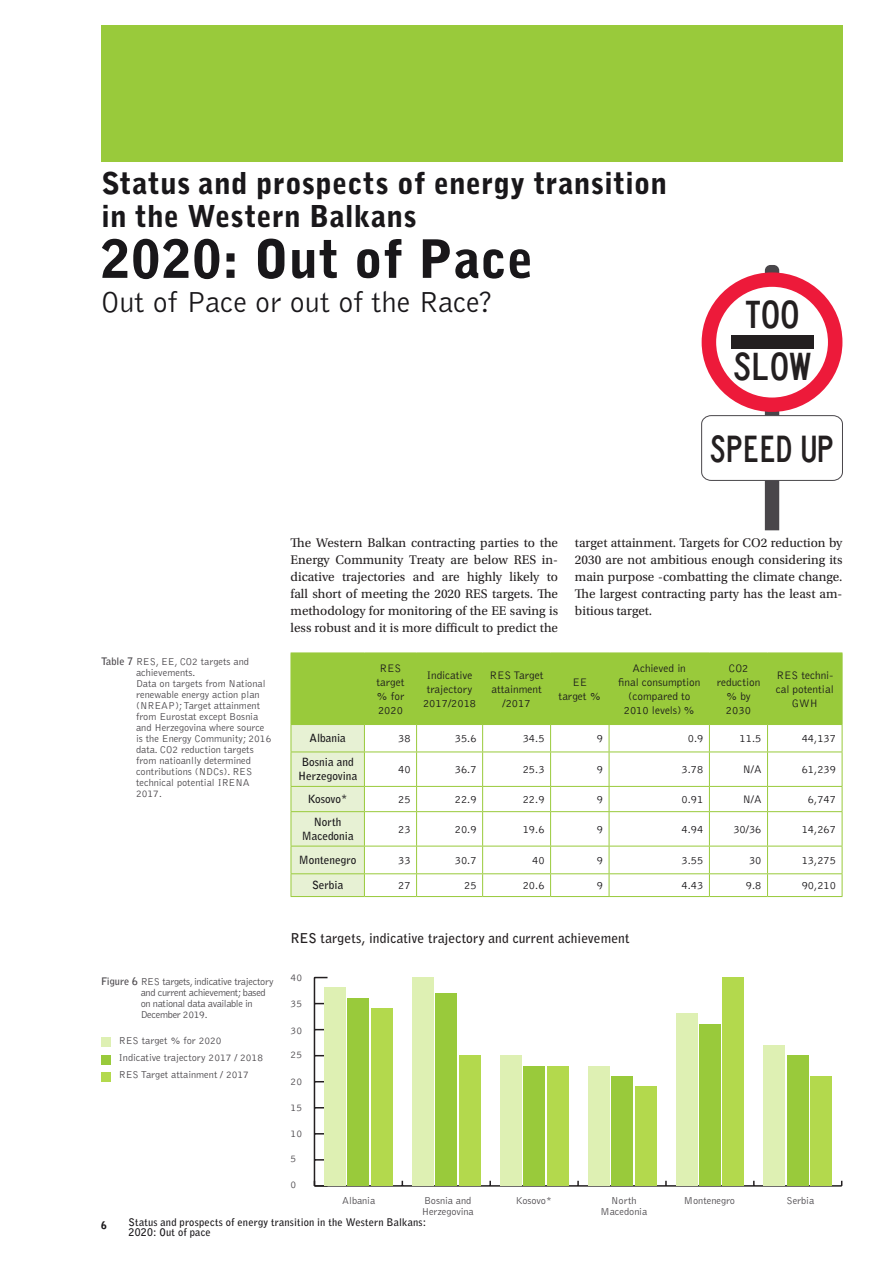
<style>
.page{position:relative;width:893px;height:1263px;background:#fff}
.page>*{position:absolute;margin:0;border:0;box-sizing:border-box;transform-origin:0 0}
.Headline_35{font:900 52.5px "Bell Gothic Std";letter-spacing:.02em;color:#19171a}
.t1{font:40.5px/52.2px "Highway Gothic Narrow";color:#231f20}
.t2{font:39.15px "Highway Gothic Narrow";color:#231f20;scale:.92 1}
.Headline_20{font:900 30px "Bell Gothic Std";letter-spacing:.01em;color:#19171a}
.Subheading_15{font:300 30px "Bell Gothic Std";color:#19171a}
.Rubric_1{font:700 13.5px "Bell Gothic Std";letter-spacing:.005em;color:#231f20}
.Body{font:13.2px/16.8px "Utopia Std";color:#231f20;text-align:justify}
.Table{font:300 11.25px/14px "Bell Gothic Std";color:#19171a;text-align:center}
.Table-2{font:700 11.25px/14px "Bell Gothic Std";color:#19171a;text-align:center}
.Subheading_30{font:700 10.5px/10.5px "Bell Gothic Std";letter-spacing:.02em;color:#19171a}
.t3{font:300 10.35px/10.9px "Bell Gothic Std";color:#49464a}
.t4{font:300 10.35px/10.9px "Bell Gothic Std";letter-spacing:-.03em;color:#49464a}
.t5{font:900 10.35px "Bell Gothic Std";color:#19171a}
.s1{font-weight:700}
</style>
<div class="page">
<hr style="left:314px;top:1185px;width:528px;height:1px;background:#231f20">
<hr style="left:314px;top:977px;width:1px;height:209px;background:#231f20">
<svg style="left:315px;top:977px;width:12px;height:1px"></svg>
<div style="left:371px;top:1009px;width:21px;height:177px;background:#b3d94d"></div>
<div style="left:459px;top:1056px;width:21px;height:130px;background:#b3d94d"></div>
<div style="left:547px;top:1066px;width:21px;height:120px;background:#b3d94d"></div>
<div style="left:635px;top:1087px;width:21px;height:99px;background:#b3d94d"></div>
<div style="left:723px;top:977px;width:21px;height:209px;background:#b3d94d"></div>
<div style="left:811px;top:1076px;width:21px;height:110px;background:#b3d94d"></div>
<div style="left:348px;top:998px;width:21px;height:188px;background:#99ca3b"></div>
<div style="left:436px;top:993px;width:21px;height:193px;background:#99ca3b"></div>
<div style="left:524px;top:1066px;width:21px;height:120px;background:#99ca3b"></div>
<div style="left:611px;top:1076px;width:22px;height:110px;background:#99ca3b"></div>
<div style="left:699px;top:1024px;width:21px;height:162px;background:#99ca3b"></div>
<div style="left:787px;top:1056px;width:21px;height:130px;background:#99ca3b"></div>
<div style="left:324px;top:988px;width:21px;height:198px;background:#def0b3"></div>
<div style="left:412px;top:977px;width:21px;height:209px;background:#def0b3"></div>
<div style="left:500px;top:1056px;width:21px;height:130px;background:#def0b3"></div>
<div style="left:588px;top:1066px;width:21px;height:120px;background:#def0b3"></div>
<div style="left:676px;top:1014px;width:21px;height:172px;background:#def0b3"></div>
<div style="left:764px;top:1045px;width:21px;height:141px;background:#def0b3"></div>
<div style="left:101px;top:1037px;width:9px;height:9px;background:#def0b3"></div>
<div style="left:101px;top:1055px;width:9px;height:9px;background:#99ca3b"></div>
<div style="left:101px;top:1073px;width:9px;height:9px;background:#b3d94d"></div>
<hr style="left:291px;top:652px;width:73px;height:1px;background:#99ca3b">
<hr style="left:364px;top:652px;width:53px;height:1px;background:#99ca3b">
<hr style="left:417px;top:652px;width:66px;height:1px;background:#99ca3b">
<hr style="left:483px;top:652px;width:68px;height:1px;background:#99ca3b">
<hr style="left:551px;top:652px;width:58px;height:1px;background:#99ca3b">
<hr style="left:609px;top:652px;width:100px;height:1px;background:#99ca3b">
<hr style="left:709px;top:652px;width:58px;height:1px;background:#99ca3b">
<hr style="left:767px;top:652px;width:75px;height:1px;background:#99ca3b">
<svg style="left:291px;top:653px;width:552px;height:243px"></svg>
<hr style="left:291px;top:896px;width:73px;height:1px;background:#99ca3b">
<hr style="left:364px;top:896px;width:53px;height:1px;background:#99ca3b">
<hr style="left:417px;top:896px;width:66px;height:1px;background:#99ca3b">
<hr style="left:483px;top:896px;width:68px;height:1px;background:#99ca3b">
<hr style="left:551px;top:896px;width:58px;height:1px;background:#99ca3b">
<hr style="left:609px;top:896px;width:100px;height:1px;background:#99ca3b">
<hr style="left:709px;top:896px;width:58px;height:1px;background:#99ca3b">
<hr style="left:767px;top:896px;width:75px;height:1px;background:#99ca3b">
<div style="left:101px;top:25px;width:741px;height:136px;background:#99ca3b"></div>
<svg style="left:701px;top:265px;width:142px;height:265px"></svg>
<p class="Headline_20" style="left:102px;top:165px;width:567px">Status and prospects of energy transition</p>
<p class="Headline_20" style="left:102px;top:199px;width:317px">in the Western Balkans</p>
<p class="Headline_35" style="left:101px;top:228px;width:434px">2020: Out of Pace</p>
<p class="Subheading_15" style="left:101px;top:286px;width:394px">Out of Pace or out of the Race?</p>
<h2 class="t1" style="left:733px;top:289px;width:80px">TOO<br>SLOW</h2>
<h3 class="t2" style="left:710px;top:428px;width:137px">SPEED UP</h3>
<p class="t3" style="left:136px;top:656px;width:137px;text-indent:-35px"><span class="s1">Table 7</span> RES, EE, CO2 targets and achievements.<br>Data on targets from National renewable energy action plan (NREAP); Target attainment from Eurostat except Bosnia and Herzegovina where source is the Energy Community; 2016 data. CO2 reduction targets from natioanlly determined contributions (NDCs). RES technical potential IRENA<br>2017.</p>
<p class="t4" style="left:141px;top:976px;width:134px;text-indent:-40px"><span class="s1">Figure 6</span> RES targets, indicative trajectory and current achievement; based on national data available in<br>December 2019.</p>
<p class="t3" style="left:119px;top:1035px;width:104px">RES target % for 2020</p>
<p class="t3" style="left:119px;top:1052px;width:146px">Indicative trajectory 2017 / 2018</p>
<p class="t3" style="left:119px;top:1069px;width:132px">RES Target attainment / 2017</p>
<p class="Body" style="left:291px;top:535px;width:269px">The Western Balkan contracting parties to the Energy Community Treaty are below RES in&shy;dicative trajectories and are highly likely to fall short of meeting the 2020 RES targets. The methodology for monitoring of the EE saving is less robust and it is more difficult to predict the</p>
<p class="Body" style="left:575px;top:535px;width:269px">target attainment. Targets for CO2 reduction by 2030 are not ambitious enough considering its main purpose -combatting the climate change.<br>The largest contracting party has the least am&shy;bitious target.</p>
<p class="Table" style="left:376px;top:661px;width:30px;text-align:left">RES target % for<br>2020</p>
<p class="Table" style="left:423px;top:668px;width:55px">Indicative trajectory<br>2017/2018</p>
<p class="Table" style="left:490px;top:668px;width:55px">RES Target attainment /2017</p>
<p class="Table" style="left:559px;top:675px;width:44px">EE target %</p>
<p class="Table" style="left:618px;top:661px;width:84px">Achieved in<br>final consumption (compared to<br>2010 levels) %</p>
<p class="Table" style="left:717px;top:661px;width:45px">CO2 reduction % by<br>2030</p>
<p class="Table" style="left:776px;top:668px;width:60px">RES techni&shy;cal potential<br>GWH</p>
<p class="Table-2" style="left:310px;top:731px;width:38px">Albania</p>
<p class="Table" style="left:398px;top:732px;width:14px">38</p>
<p class="Table" style="left:455px;top:732px;width:23px">35.6</p>
<p class="Table" style="left:523px;top:732px;width:23px">34.5</p>
<p class="Table" style="left:597px;top:732px;width:8px">9</p>
<p class="Table" style="left:688px;top:732px;width:17px">0.9</p>
<p class="Table" style="left:740px;top:732px;width:23px">11.5</p>
<p class="Table" style="left:802px;top:732px;width:36px">44,137</p>
<p class="Table-2" style="left:302px;top:755px;width:53px">Bosnia and</p>
<p class="Table-2" style="left:298px;top:769px;width:61px">Herzegovina</p>
<p class="Table" style="left:398px;top:763px;width:14px">40</p>
<p class="Table" style="left:455px;top:763px;width:23px">36.7</p>
<p class="Table" style="left:523px;top:763px;width:23px">25.3</p>
<p class="Table" style="left:597px;top:763px;width:8px">9</p>
<p class="Table" style="left:681px;top:763px;width:23px">3.78</p>
<p class="Table" style="left:743px;top:763px;width:20px">N/A</p>
<p class="Table" style="left:802px;top:763px;width:36px">61,239</p>
<p class="Table-2" style="left:308px;top:792px;width:41px">Kosovo*</p>
<p class="Table" style="left:398px;top:793px;width:14px">25</p>
<p class="Table" style="left:455px;top:793px;width:23px">22.9</p>
<p class="Table" style="left:523px;top:793px;width:23px">22.9</p>
<p class="Table" style="left:597px;top:793px;width:8px">9</p>
<p class="Table" style="left:681px;top:793px;width:23px">0.91</p>
<p class="Table" style="left:743px;top:793px;width:20px">N/A</p>
<p class="Table" style="left:808px;top:793px;width:30px">6,747</p>
<p class="Table-2" style="left:302px;top:815px;width:53px">North<br>Macedonia</p>
<p class="Table" style="left:398px;top:823px;width:14px">23</p>
<p class="Table" style="left:455px;top:823px;width:23px">20.9</p>
<p class="Table" style="left:523px;top:823px;width:23px">19.6</p>
<p class="Table" style="left:597px;top:823px;width:8px">9</p>
<p class="Table" style="left:681px;top:823px;width:23px">4.94</p>
<p class="Table" style="left:733px;top:823px;width:30px">30/36</p>
<p class="Table" style="left:802px;top:823px;width:36px">14,267</p>
<p class="Table-2" style="left:299px;top:853px;width:59px">Montenegro</p>
<p class="Table" style="left:398px;top:854px;width:14px">33</p>
<p class="Table" style="left:455px;top:854px;width:23px">30.7</p>
<p class="Table" style="left:532px;top:854px;width:14px">40</p>
<p class="Table" style="left:597px;top:854px;width:8px">9</p>
<p class="Table" style="left:681px;top:854px;width:23px">3.55</p>
<p class="Table" style="left:749px;top:854px;width:14px">30</p>
<p class="Table" style="left:802px;top:854px;width:36px">13,275</p>
<p class="Table-2" style="left:312px;top:878px;width:33px">Serbia</p>
<p class="Table" style="left:398px;top:879px;width:14px">27</p>
<p class="Table" style="left:464px;top:879px;width:14px">25</p>
<p class="Table" style="left:523px;top:879px;width:23px">20.6</p>
<p class="Table" style="left:597px;top:879px;width:8px">9</p>
<p class="Table" style="left:681px;top:879px;width:23px">4.43</p>
<p class="Table" style="left:746px;top:879px;width:17px">9.8</p>
<p class="Table" style="left:802px;top:879px;width:36px">90,210</p>
<p class="Rubric_1" style="left:291px;top:930px;width:340px">RES targets, indicative trajectory and current achievement</p>
<p class="t3" style="left:291px;top:972px;width:13px">40</p>
<p class="t3" style="left:291px;top:998px;width:13px">35</p>
<p class="t3" style="left:291px;top:1025px;width:13px">30</p>
<p class="t3" style="left:291px;top:1050px;width:13px">25</p>
<p class="t3" style="left:291px;top:1077px;width:13px">20</p>
<p class="t3" style="left:291px;top:1102px;width:13px">15</p>
<p class="t3" style="left:291px;top:1128px;width:13px">10</p>
<p class="t3" style="left:291px;top:1154px;width:7px">5</p>
<p class="t3" style="left:291px;top:1179px;width:7px">0</p>
<p class="t5" style="left:101px;top:1219px;width:7px">6</p>
<p class="t3" style="left:342px;top:1195px;width:34px">Albania</p>
<p class="t3" style="left:422px;top:1195px;width:53px">Bosnia and<br>Herzegovina</p>
<p class="t3" style="left:600px;top:1195px;width:48px;text-align:center">North<br>Macedonia</p>
<p class="t3" style="left:516px;top:1195px;width:37px">Kosovo*</p>
<p class="t3" style="left:684px;top:1195px;width:53px">Montenegro</p>
<p class="t3" style="left:786px;top:1195px;width:29px">Serbia</p>
<p class="Subheading_30" style="left:129px;top:1216px;width:299px">Status and prospects of energy transition in the Western Balkans:<br>2020: Out of pace</p>
</div>
